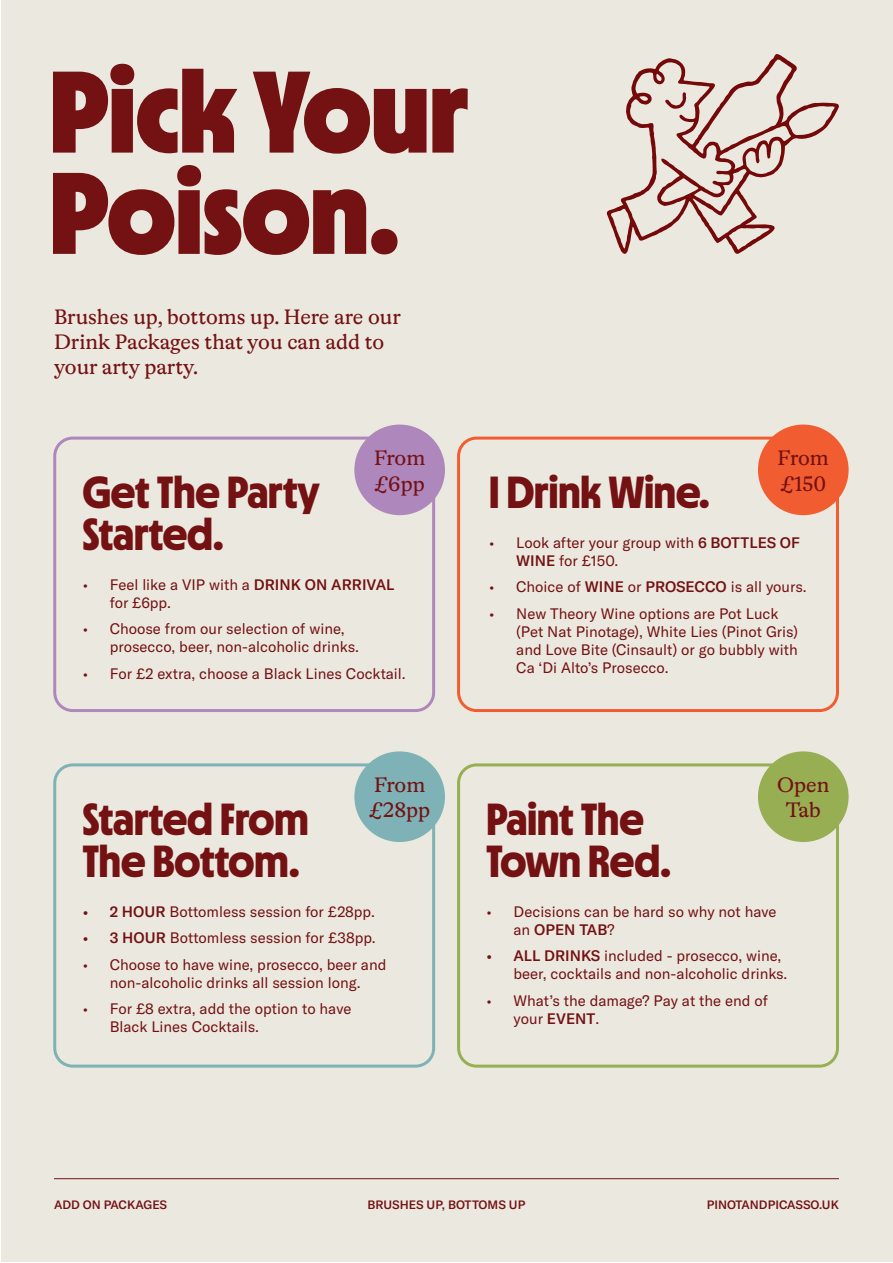
<style>
.page{position:relative;width:893px;height:1263px;background:#fff}
.page>*{position:absolute;margin:0;border:0;box-sizing:border-box;transform-origin:0 0}
.t1{font:900 115.95px/101.2px "MD Nichrome";color:#741113}
.t2{font:700 45px/42px "MD Nichrome";color:#741113}
.t3{font:21px/25.2px "Romek Rounded";color:#741113}
.t4{font:15px/18px "GT America";color:#741113}
.t5{font:500 12px "GT America";color:#741113}
.s1{font-weight:500}
</style>
<div class="page">
<div style="left:1px;top:0;width:892px;height:1262px;background:#ebe9df"></div>
<div style="left:53px;top:437px;width:382px;height:275px;border:3px solid #ae87bd;border-radius:18px"></div>
<div style="left:53px;top:763px;width:382px;height:304px;border:3px solid #7eb2b6;border-radius:18px"></div>
<div style="left:457px;top:763px;width:382px;height:304px;border:3px solid #98ae53;border-radius:18px"></div>
<div style="left:457px;top:437px;width:382px;height:275px;border:3px solid #f15d31;border-radius:18px"></div>
<div style="left:354px;top:751px;width:91px;height:91px;background:#7eb2b6;border-radius:50%"></div>
<div style="left:354px;top:425px;width:91px;height:90px;background:#ae87bd;border-radius:50%"></div>
<div style="left:758px;top:425px;width:91px;height:90px;background:#f15d31;border-radius:50%"></div>
<div style="left:758px;top:751px;width:91px;height:91px;background:#98ae53;border-radius:50%"></div>
<svg style="left:607px;top:54px;width:232px;height:200px"></svg>
<hr style="left:54px;top:1178px;width:785px;height:1px;background:#741113">
<h1 class="t1" style="left:50px;top:56px;width:420px">Pick Your<br>Poison.</h1>
<h3 class="t3" style="left:54px;top:305px;width:348px">Brushes up, bottoms up. Here are our<br>Drink Packages that you can add to your arty party.</h3>
<h3 class="t3" style="left:374px;top:446px;width:53px">From £6pp</h3>
<h3 class="t3" style="left:778px;top:446px;width:53px">From £150</h3>
<h2 class="t2" style="left:489px;top:469px;width:222px">I Drink Wine.</h2>
<p class="t4" style="left:516px;top:533px;width:285px;text-indent:-27px">• Look after your group with <span class="s1">6 BOTTLES OF<br>WINE</span> for £150.</p>
<p class="t4" style="left:489px;top:578px;width:319px">• Choice of <span class="s1">WINE</span> or <span class="s1">PROSECCO</span> is all yours.</p>
<p class="t4" style="left:516px;top:604px;width:283px;text-indent:-27px">• New Theory Wine options are Pot Luck (Pet Nat Pinotage), White Lies (Pinot Gris) and Love Bite (Cinsault) or go bubbly with Ca ‘Di Alto’s Prosecco.</p>
<h2 class="t2" style="left:83px;top:469px;width:238px">Get The Party<br>Started.</h2>
<p class="t4" style="left:110px;top:575px;width:286px;text-indent:-27px">• Feel like a VIP with a <span class="s1">DRINK ON ARRIVAL </span>for £6pp.</p>
<p class="t4" style="left:110px;top:620px;width:251px;text-indent:-27px">• Choose from our selection of wine, prosecco, beer, non-alcoholic drinks.</p>
<p class="t4" style="left:83px;top:664px;width:325px">• For £2 extra, choose a Black Lines Cocktail.</p>
<h3 class="t3" style="left:369px;top:773px;width:63px">From £28pp</h3>
<h2 class="t2" style="left:83px;top:796px;width:227px">Started From<br>The Bottom.</h2>
<p class="t4" style="left:83px;top:902px;width:294px"><span class="s1">• 2 HOUR</span> Bottomless session for £28pp.</p>
<p class="t4" style="left:83px;top:929px;width:295px"><span class="s1">• 3 HOUR</span> Bottomless session for £38pp.</p>
<p class="t4" style="left:83px;top:955px;width:305px;text-align:center">• Choose to have wine, prosecco, beer and non-alcoholic drinks all session long.</p>
<p class="t4" style="left:110px;top:1000px;width:243px;text-indent:-27px">• For £8 extra, add the option to have<br>Black Lines Cocktails.</p>
<h3 class="t3" style="left:777px;top:773px;width:54px;text-align:center">Open<br>Tab</h3>
<h2 class="t2" style="left:486px;top:796px;width:186px">Paint The<br>Town Red.</h2>
<p class="t4" style="left:513px;top:902px;width:265px;text-indent:-27px">• Decisions can be hard so why not have an <span class="s1">OPEN TAB</span>?</p>
<p class="t4" style="left:513px;top:947px;width:275px;text-indent:-27px"><span class="s1">• ALL DRINKS</span> included - prosecco, wine, beer, cocktails and non-alcoholic drinks.</p>
<p class="t4" style="left:513px;top:991px;width:256px;text-indent:-27px">• What’s the damage? Pay at the end of your <span class="s1">EVENT</span>.</p>
<p class="t5" style="left:54px;top:1197px;width:115px">ADD ON PACKAGES</p>
<p class="t5" style="left:368px;top:1197px;width:159px">BRUSHES UP, BOTTOMS UP</p>
<p class="t5" style="left:707px;top:1197px;width:134px">PINOTANDPICASSO.UK</p>
</div>
